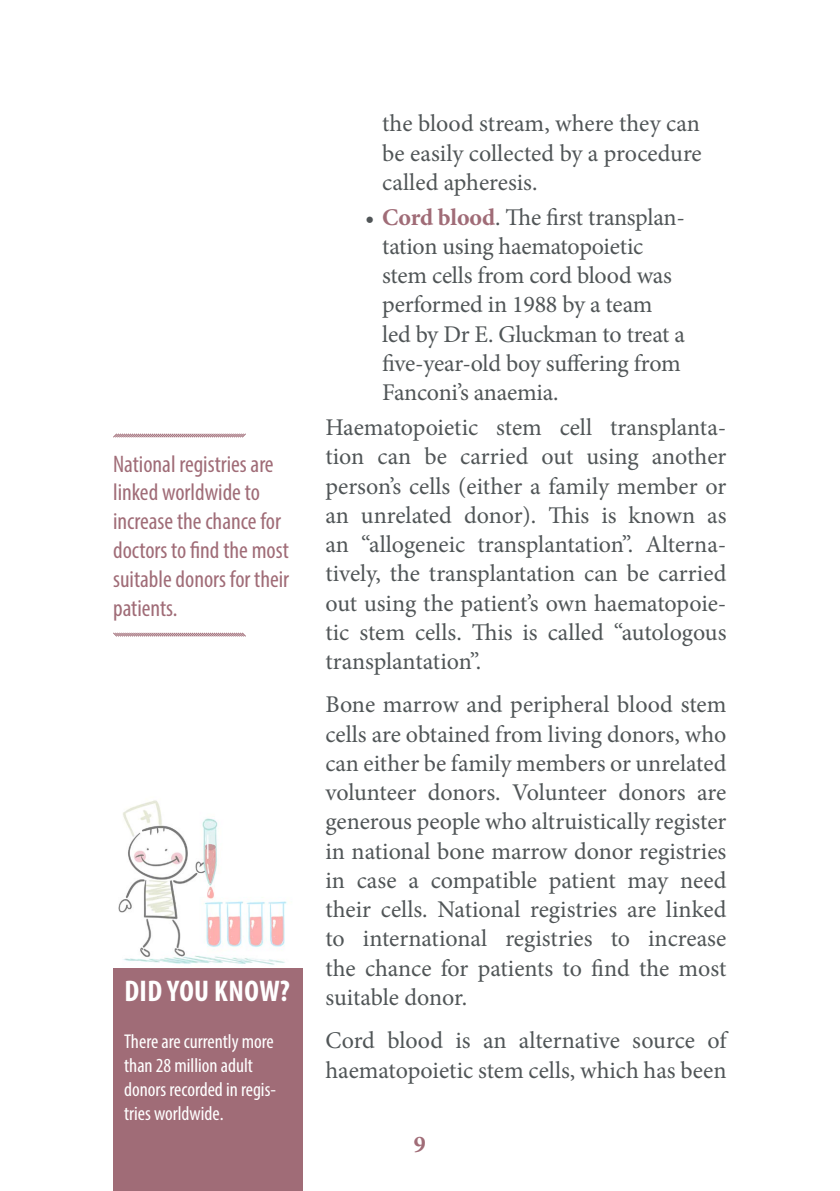
<style>
.page{position:relative;width:840px;height:1191px;background:#fff}
.page>*{position:absolute;margin:0;border:0;box-sizing:border-box;transform-origin:0 0}
.t1{font:700 condensed 30px "Myriad Pro";letter-spacing:.015em;color:#fff}
.t2{font:24px/29.2px "Minion Pro";letter-spacing:-.005em;color:#505557;text-align:justify}
.t3{font:condensed 24px/28.8px "Myriad Pro";color:#a06c77}
.t4{font:700 24px "Minion Pro";color:#a06c77}
.t5{font:condensed 20px/24px "Myriad Pro";color:#fff}
.s1{font-weight:700;color:#a06c77}
</style>
<div class="page">
<img style="left:118px;top:800px;width:169px;height:165px">
<div style="left:113px;top:968px;width:189px;height:223px;background:#a06c77"></div>
<svg style="left:113px;top:433px;width:133px;height:5px"></svg>
<svg style="left:113px;top:632px;width:133px;height:5px"></svg>
<p class="t3" style="left:113px;top:449px;width:177px">National registries are linked worldwide to increase the chance for doctors to find the most suitable donors for their patients.</p>
<p class="t1" style="left:124px;top:972px;width:167px">DID YOU KNOW?</p>
<p class="t5" style="left:124px;top:1028px;width:153px">There are currently more than 28 million adult donors recorded in regis&shy;tries worldwide.</p>
<p class="t2" style="left:382px;top:109px;width:321px">the blood stream, where they can be easily collected by a procedure called apheresis.</p>
<p class="t2" style="left:382px;top:202px;width:304px;text-align:left;text-indent:-17px">• <span class="s1">Cord blood</span>. The first transplan&shy;tation using haematopoietic stem cells from cord blood was performed in 1988 by a team led by Dr E. Gluckman to treat a five-year-old boy suffering from<br>Fanconi’s anaemia.</p>
<p class="t2" style="left:325px;top:413px;width:402px">Haematopoietic stem cell transplanta&shy;tion can be carried out using another person’s cells (either a family member or an unrelated donor). This is known as an “allogeneic transplantation”. Alterna&shy;tively, the transplantation can be carried out using the patient’s own haematopoie&shy;tic stem cells. This is called “autologous transplantation”.</p>
<p class="t2" style="left:325px;top:690px;width:402px">Bone marrow and peripheral blood stem cells are obtained from living donors, who can either be family members or unrelated volunteer donors. Volunteer donors are generous people who altruistically register in national bone marrow donor registries in case a compatible patient may need their cells. National registries are linked to international registries to increase the chance for patients to find the most suitable donor.</p>
<p class="t2" style="left:325px;top:1026px;width:402px">Cord blood is an alternative source of haematopoietic stem cells, which has been</p>
<p class="t4" style="left:414px;top:1127px;width:13px">9</p>
</div>
